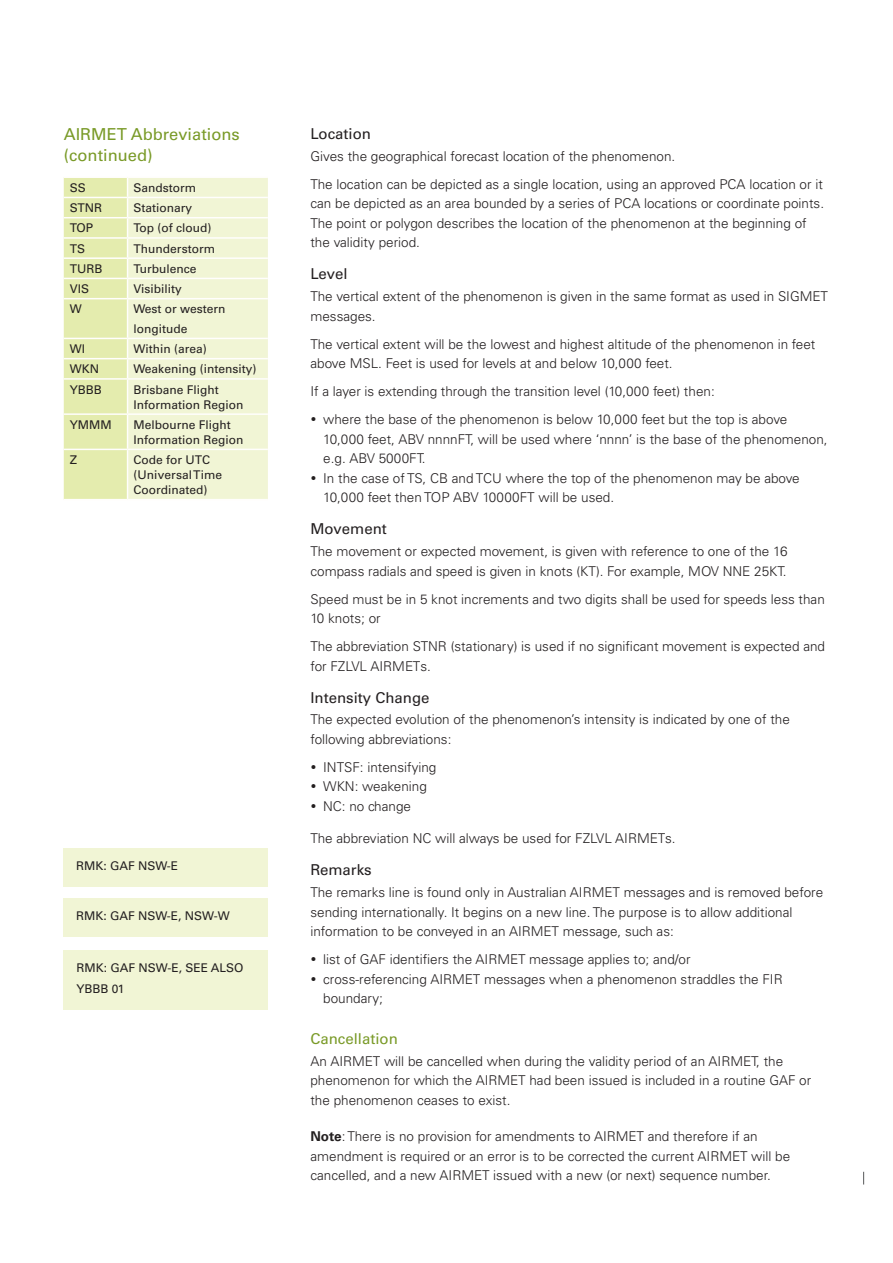
<style>
.page{position:relative;width:893px;height:1263px;background:#fff}
.page>*{position:absolute;margin:0;border:0;box-sizing:border-box;transform-origin:0 0}
.Paragraph_Header{font:500 16.5px "Univers CE";color:#799a27}
.Sub_Header{font:500 15px "Univers CE";color:#231f20}
.Sub_Header-2{font:500 15px "Univers CE";color:#799a27}
.Paragraph_Text{font:300 13.5px/19.5px "Univers";color:#231f20}
._8_point_Roman{font:500 12px/15px "Univers CE";color:#231f20}
.main_text_no_space{font:500 12px/21px "Univers CE";color:#231f20}
.s1{font-weight:700}
</style>
<div class="page">
<svg style="left:128px;top:178px;width:140px;height:321px;background:#f1f5d6"></svg>
<hr style="left:128px;top:197px;width:140px;height:1px;background:#fffefc">
<hr style="left:128px;top:217px;width:140px;height:1px;background:#fffefc">
<hr style="left:128px;top:237px;width:140px;height:2px;background:#fffefc">
<hr style="left:128px;top:257px;width:140px;height:2px;background:#fffefc">
<hr style="left:128px;top:278px;width:140px;height:1px;background:#fffefc">
<hr style="left:128px;top:298px;width:140px;height:1px;background:#fffefc">
<hr style="left:128px;top:338px;width:140px;height:1px;background:#fffefc">
<svg style="left:64px;top:177px;width:64px;height:322px;background:#e5ecb2"></svg>
<hr style="left:127px;top:380px;width:1px;height:33px;background:#fffefc">
<hr style="left:127px;top:415px;width:1px;height:34px;background:#fffefc">
<hr style="left:128px;top:358px;width:140px;height:1px;background:#fffefc">
<hr style="left:64px;top:378px;width:64px;height:2px;background:#fffefc">
<hr style="left:64px;top:413px;width:64px;height:2px;background:#fffefc">
<hr style="left:64px;top:449px;width:64px;height:1px;background:#fffefc">
<hr style="left:127px;top:450px;width:1px;height:49px;background:#fffefc">
<hr style="left:128px;top:378px;width:140px;height:2px;background:#fffefc">
<hr style="left:128px;top:413px;width:140px;height:2px;background:#fffefc">
<hr style="left:128px;top:449px;width:140px;height:1px;background:#fffefc">
<div style="left:63px;top:848px;width:204px;height:39px;background:#f1f5d5"></div>
<div style="left:63px;top:898px;width:204px;height:38px;background:#f1f5d5"></div>
<div style="left:64px;top:950px;width:204px;height:59px;background:#f1f5d5"></div>
<svg style="left:863px;top:1172px;width:1px;height:12px"></svg>
<p class="Paragraph_Header" style="left:64px;top:125px;width:178px">AIRMET Abbreviations</p>
<p class="Paragraph_Header" style="left:64px;top:146px;width:90px">(continued)</p>
<p class="_8_point_Roman" style="left:70px;top:181px;width:18px">SS</p>
<p class="_8_point_Roman" style="left:134px;top:181px;width:64px">Sandstorm</p>
<p class="_8_point_Roman" style="left:70px;top:201px;width:34px">STNR</p>
<p class="_8_point_Roman" style="left:134px;top:201px;width:60px">Stationary</p>
<p class="_8_point_Roman" style="left:70px;top:221px;width:25px">TOP</p>
<p class="_8_point_Roman" style="left:134px;top:221px;width:79px">Top (of cloud)</p>
<p class="_8_point_Roman" style="left:70px;top:241px;width:17px">TS</p>
<p class="_8_point_Roman" style="left:134px;top:241px;width:83px">Thunderstorm</p>
<p class="_8_point_Roman" style="left:70px;top:261px;width:34px">TURB</p>
<p class="_8_point_Roman" style="left:134px;top:261px;width:64px">Turbulence</p>
<p class="_8_point_Roman" style="left:70px;top:282px;width:21px">VIS</p>
<p class="_8_point_Roman" style="left:134px;top:282px;width:50px">Visibility</p>
<p class="_8_point_Roman" style="left:70px;top:302px;width:13px">W</p>
<p class="_8_point_Roman" style="left:134px;top:300px;width:94px;line-height:19.5px">West or western longitude</p>
<p class="_8_point_Roman" style="left:70px;top:342px;width:17px">WI</p>
<p class="_8_point_Roman" style="left:134px;top:342px;width:75px">Within (area)</p>
<p class="_8_point_Roman" style="left:70px;top:362px;width:31px">WKN</p>
<p class="_8_point_Roman" style="left:134px;top:362px;width:124px">Weakening (intensity)</p>
<p class="_8_point_Roman" style="left:70px;top:382px;width:34px">YBBB</p>
<p class="_8_point_Roman" style="left:134px;top:382px;width:111px">Brisbane Flight<br>Information Region</p>
<p class="_8_point_Roman" style="left:70px;top:417px;width:43px">YMMM</p>
<p class="_8_point_Roman" style="left:134px;top:417px;width:111px">Melbourne Flight<br>Information Region</p>
<p class="_8_point_Roman" style="left:70px;top:453px;width:9px">Z</p>
<p class="_8_point_Roman" style="left:134px;top:453px;width:90px">Code for UTC (Universal Time<br>Coordinated)</p>
<p class="main_text_no_space" style="left:76px;top:856px;width:104px">RMK: GAF NSW-E</p>
<p class="main_text_no_space" style="left:76px;top:906px;width:155px">RMK: GAF NSW-E, NSW-W</p>
<p class="main_text_no_space" style="left:77px;top:957px;width:168px">RMK: GAF NSW-E, SEE ALSO<br>YBBB 01</p>
<p class="Sub_Header" style="left:310px;top:125px;width:62px">Location</p>
<p class="Paragraph_Text" style="left:310px;top:146px;width:366px">Gives the geographical forecast location of the phenomenon.</p>
<p class="Paragraph_Text" style="left:310px;top:174px;width:515px">The location can be depicted as a single location, using an approved PCA location or it can be depicted as an area bounded by a series of PCA locations or coordinate points.<br>The point or polygon describes the location of the phenomenon at the beginning of the validity period.</p>
<p class="Sub_Header" style="left:310px;top:265px;width:39px">Level</p>
<p class="Paragraph_Text" style="left:310px;top:287px;width:519px">The vertical extent of the phenomenon is given in the same format as used in SIGMET messages.</p>
<p class="Paragraph_Text" style="left:310px;top:334px;width:506px">The vertical extent will be the lowest and highest altitude of the phenomenon in feet above MSL. Feet is used for levels at and below 10,000 feet.</p>
<p class="Paragraph_Text" style="left:310px;top:382px;width:406px">If a layer is extending through the transition level (10,000 feet) then:</p>
<p class="Paragraph_Text" style="left:323px;top:410px;width:506px;text-indent:-13px">• where the base of the phenomenon is below 10,000 feet but the top is above<br>10,000 feet, ABV nnnnFT, will be used where ‘nnnn’ is the base of the phenomenon, e.g. ABV 5000FT.</p>
<p class="Paragraph_Text" style="left:323px;top:468px;width:478px;text-indent:-13px">• In the case of TS, CB and TCU where the top of the phenomenon may be above<br>10,000 feet then TOP ABV 10000FT will be used.</p>
<p class="Sub_Header" style="left:310px;top:520px;width:78px">Movement</p>
<p class="Paragraph_Text" style="left:310px;top:541px;width:479px">The movement or expected movement, is given with reference to one of the 16 compass radials and speed is given in knots (KT). For example, MOV NNE 25KT.</p>
<p class="Paragraph_Text" style="left:310px;top:589px;width:516px">Speed must be in 5 knot increments and two digits shall be used for speeds less than<br>10 knots; or</p>
<p class="Paragraph_Text" style="left:310px;top:636px;width:516px">The abbreviation STNR (stationary) is used if no significant movement is expected and for FZLVL AIRMETs.</p>
<p class="Sub_Header" style="left:310px;top:689px;width:121px">Intensity Change</p>
<p class="Paragraph_Text" style="left:310px;top:710px;width:481px">The expected evolution of the phenomenon’s intensity is indicated by one of the following abbreviations:</p>
<p class="Paragraph_Text" style="left:310px;top:757px;width:128px">• INTSF: intensifying</p>
<p class="Paragraph_Text" style="left:310px;top:777px;width:118px">• WKN: weakening</p>
<p class="Paragraph_Text" style="left:310px;top:796px;width:102px">• NC: no change</p>
<p class="Paragraph_Text" style="left:310px;top:829px;width:367px">The abbreviation NC will always be used for FZLVL AIRMETs.</p>
<p class="Sub_Header" style="left:310px;top:861px;width:63px">Remarks</p>
<p class="Paragraph_Text" style="left:310px;top:882px;width:514px">The remarks line is found only in Australian AIRMET messages and is removed before sending internationally. It begins on a new line. The purpose is to allow additional information to be conveyed in an AIRMET message, such as:</p>
<p class="Paragraph_Text" style="left:310px;top:949px;width:382px">• list of GAF identifiers the AIRMET message applies to; and/or</p>
<p class="Paragraph_Text" style="left:323px;top:969px;width:461px;text-indent:-13px">• cross-referencing AIRMET messages when a phenomenon straddles the FIR boundary;</p>
<p class="Sub_Header-2" style="left:310px;top:1030px;width:89px">Cancellation</p>
<p class="Paragraph_Text" style="left:310px;top:1051px;width:502px">An AIRMET will be cancelled when during the validity period of an AIRMET, the phenomenon for which the AIRMET had been issued is included in a routine GAF or the phenomenon ceases to exist.</p>
<p class="Paragraph_Text" style="left:310px;top:1126px;width:481px"><span class="s1">Note</span>: There is no provision for amendments to AIRMET and therefore if an amendment is required or an error is to be corrected the current AIRMET will be cancelled, and a new AIRMET issued with a new (or next) sequence number.</p>
</div>
